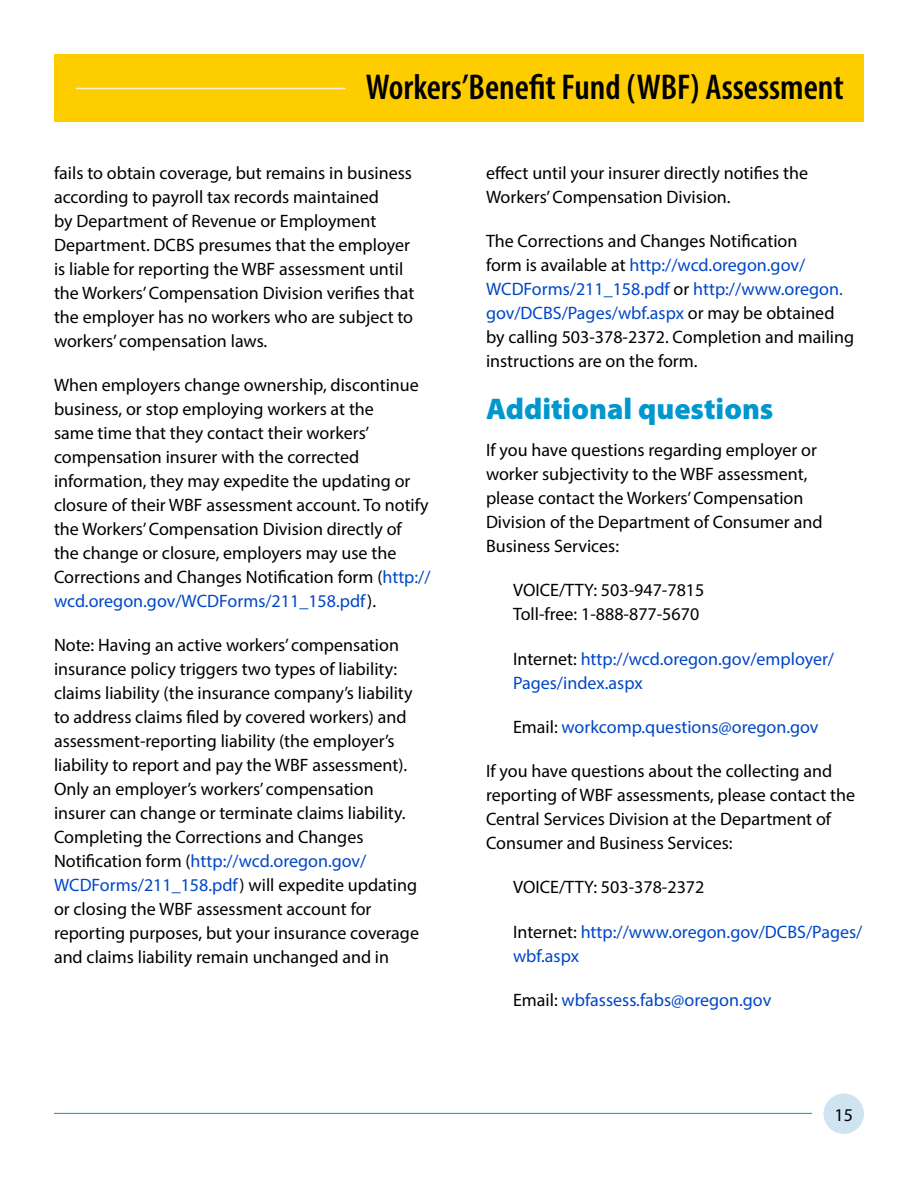
<style>
.page{position:relative;width:918px;height:1188px;background:#fff}
.page>*{position:absolute;margin:0;border:0;box-sizing:border-box;transform-origin:0 0}
.t1{font:600 condensed 36px "Myriad Pro";color:#000}
.t2{font:900 30px "Myriad Pro";color:#0097ce}
.body_text{font:18px/24px "Myriad Pro";color:#000}
.body_text-2{font:18px/24px "Myriad Pro";color:#0047c5}
.s1{color:#0047c5}
.s2{color:#000}
</style>
<div class="page">
<div style="left:54px;top:54px;width:810px;height:68px;background:#fecd00"></div>
<hr style="left:54px;top:1113px;width:758px;height:1px;background:#0097ce">
<div style="left:824px;top:1094px;width:40px;height:40px;background:#cee4f0;border-radius:50%"></div>
<hr style="left:76px;top:88px;width:270px;height:1px;background:#fdf0d6">
<h1 class="t1" style="left:366px;top:64px;width:480px">Workers’Benefit Fund (WBF) Assessment</h1>
<p class="body_text" style="left:54px;top:160px;width:362px">fails to obtain coverage, but remains in business according to payroll tax records maintained<br>by Department of Revenue or Employment Department. DCBS presumes that the employer is liable for reporting the WBF assessment until the Workers’ Compensation Division verifies that the employer has no workers who are subject to workers’ compensation laws.</p>
<p class="body_text" style="left:54px;top:372px;width:378px">When employers change ownership, discontinue business, or stop employing workers at the<br>same time that they contact their workers’ compensation insurer with the corrected information, they may expedite the updating or closure of their WBF assessment account. To notify the Workers’ Compensation Division directly of the change or closure, employers may use the Corrections and Changes Notification form (<span class="s1">http:// wcd.oregon.gov/WCDForms/211_158.pdf</span>).</p>
<p class="body_text" style="left:54px;top:633px;width:367px">Note: Having an active workers’ compensation insurance policy triggers two types of liability: claims liability (the insurance company’s liability to address claims filed by covered workers) and assessment-reporting liability (the employer’s liability to report and pay the WBF assessment).<br>Only an employer’s workers’ compensation insurer can change or terminate claims liability.<br>Completing the Corrections and Changes Notification form (<span class="s1">http://wcd.oregon.gov/ WCDForms/211_158.pdf</span>) will expedite updating or closing the WBF assessment account for reporting purposes, but your insurance coverage and claims liability remain unchanged and in</p>
<p class="body_text" style="left:486px;top:160px;width:324px">effect until your insurer directly notifies the<br>Workers’ Compensation Division.</p>
<p class="body_text" style="left:486px;top:228px;width:370px">The Corrections and Changes Notification<br>form is available at <span class="s1">http://wcd.oregon.gov/ WCDForms/211_158.pdf</span> or <span class="s1">http://www.oregon. gov/DCBS/Pages/wbf.aspx</span> or may be obtained by calling 503-378-2372. Completion and mailing instructions are on the form.</p>
<p class="t2" style="left:486px;top:388px;width:289px">Additional questions</p>
<p class="body_text" style="left:486px;top:438px;width:338px">If you have questions regarding employer or worker subjectivity to the WBF assessment, please contact the Workers’ Compensation Division of the Department of Consumer and Business Services:</p>
<p class="body_text" style="left:513px;top:578px;width:193px">VOICE/TTY: 503-947-7815<br>Toll-free: 1-888-877-5670</p>
<p class="body_text-2" style="left:513px;top:646px;width:323px"><span class="s2">Internet:</span> http://wcd.oregon.gov/employer/<br>Pages/index.aspx</p>
<p class="body_text-2" style="left:513px;top:714px;width:307px"><span class="s2">Email:</span> workcomp.questions@oregon.gov</p>
<p class="body_text" style="left:486px;top:759px;width:371px">If you have questions about the collecting and reporting of WBF assessments, please contact the Central Services Division at the Department of Consumer and Business Services:</p>
<p class="body_text" style="left:513px;top:875px;width:193px">VOICE/TTY: 503-378-2372</p>
<p class="body_text-2" style="left:513px;top:919px;width:351px"><span class="s2">Internet:</span> http://www.oregon.gov/DCBS/Pages/ wbf.aspx</p>
<p class="body_text-2" style="left:513px;top:987px;width:260px"><span class="s2">Email:</span> wbfassess.fabs@oregon.gov</p>
<p class="body_text" style="left:835px;top:1102px;width:20px">15</p>
</div>
